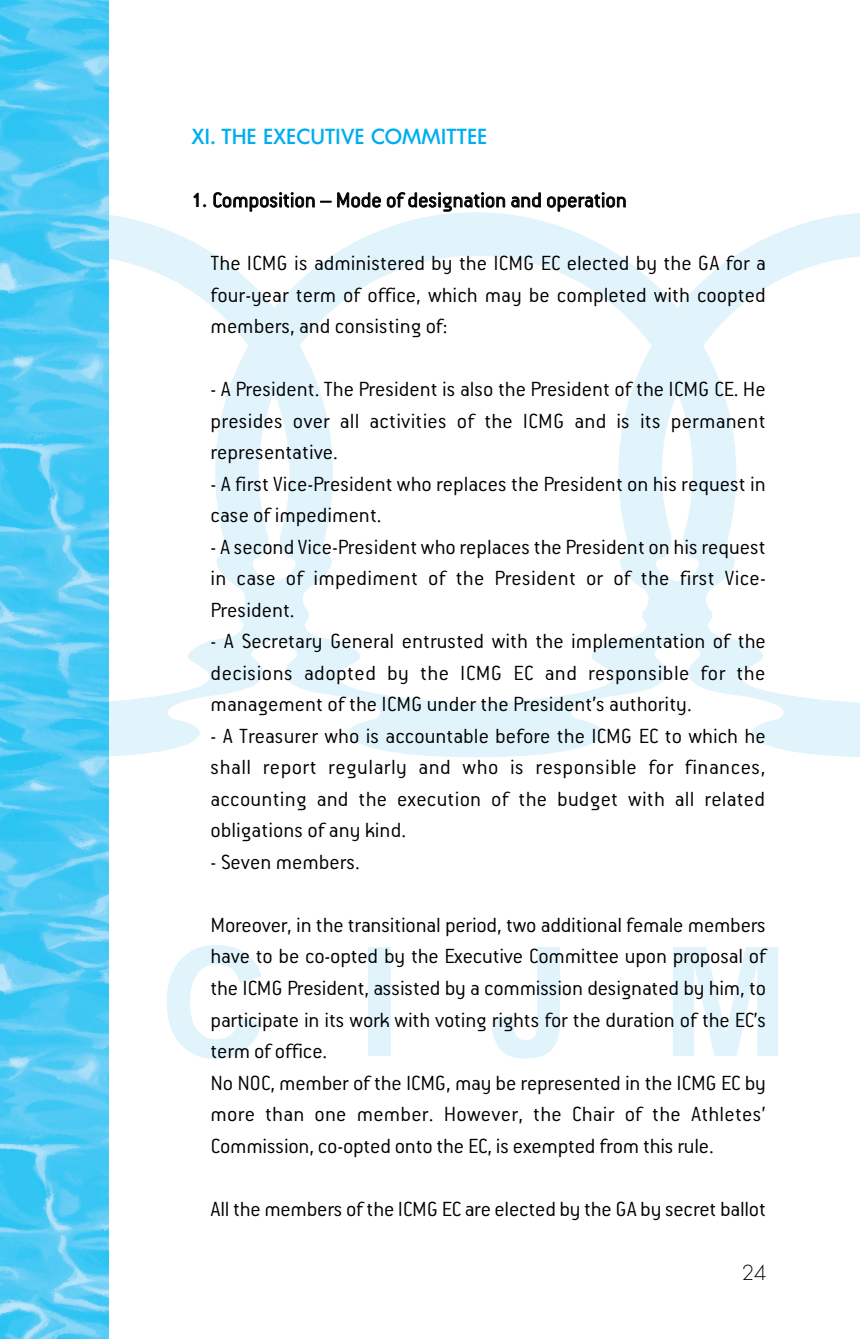
<style>
.page{position:relative;width:860px;height:1339px;background:#fff}
.page>*{position:absolute;margin:0;border:0;box-sizing:border-box;transform-origin:0 0}
.t1{font:300 22.5px/31.5px "PF Premier";color:#000;text-align:justify}
.t2{font:20.25px "Art Futur H Demi";color:#00aeef}
.t3{font:20.25px "Art Futur H Light";color:#000}
.s1{font-weight:700}
</style>
<div class="page">
<svg style="left:673px;top:947px;width:105px;height:109px"></svg>
<div style="left:368px;top:947px;width:23px;height:109px;background:#e1f4fc"></div>
<svg style="left:167px;top:945px;width:94px;height:114px"></svg>
<svg style="left:491px;top:947px;width:69px;height:111px"></svg>
<svg style="left:108px;top:212px;width:752px;height:546px"></svg>
<img style="left:0;top:0;width:108px;height:1339px">
<p class="t2" style="left:191px;top:127px;width:297px">XI. THE EXECUTIVE COMMITTEE</p>
<p class="t1" style="left:191px;top:186px;width:437px"><span class="s1">1.</span> Composition – Mode of designation and operation</p>
<p class="t1" style="left:210px;top:249px;width:556px">The ICMG is administered by the ICMG EC elected by the GA for a four-year term of office, which may be completed with coopted members, and consisting of:</p>
<p class="t1" style="left:210px;top:375px;width:556px">- A President. The President is also the President of the ICMG CE. He presides over all activities of the ICMG and is its permanent representative.</p>
<p class="t1" style="left:210px;top:470px;width:556px">- A first Vice-President who replaces the President on his request in case of impediment.</p>
<p class="t1" style="left:210px;top:533px;width:557px">- A second Vice-President who replaces the President on his request in case of impediment of the President or of the first Vice-President.</p>
<p class="t1" style="left:210px;top:627px;width:556px">- A Secretary General entrusted with the implementation of the decisions adopted by the ICMG EC and responsible for the management of the ICMG under the President’s authority.</p>
<p class="t1" style="left:210px;top:722px;width:556px">- A Treasurer who is accountable before the ICMG EC to which he shall report regularly and who is responsible for finances, accounting and the execution of the budget with all related obligations of any kind.</p>
<p class="t1" style="left:210px;top:848px;width:151px">- Seven members.</p>
<p class="t1" style="left:210px;top:911px;width:557px;text-align:left">Moreover, in the transitional period, two additional female members have to be co-opted by the Executive Committee upon proposal of the ICMG President, assisted by a commission designated by him, to participate in its work with voting rights for the duration of the EC’s term of office.<br>No NOC, member of the ICMG, may be represented in the ICMG EC by more than one member. However, the Chair of the Athletes’ Commission, co-opted onto the EC, is exempted from this rule.</p>
<p class="t1" style="left:210px;top:1194px;width:557px">All the members of the ICMG EC are elected by the GA by secret ballot</p>
<p class="t3" style="left:742px;top:1263px;width:25px">24</p>
</div>
